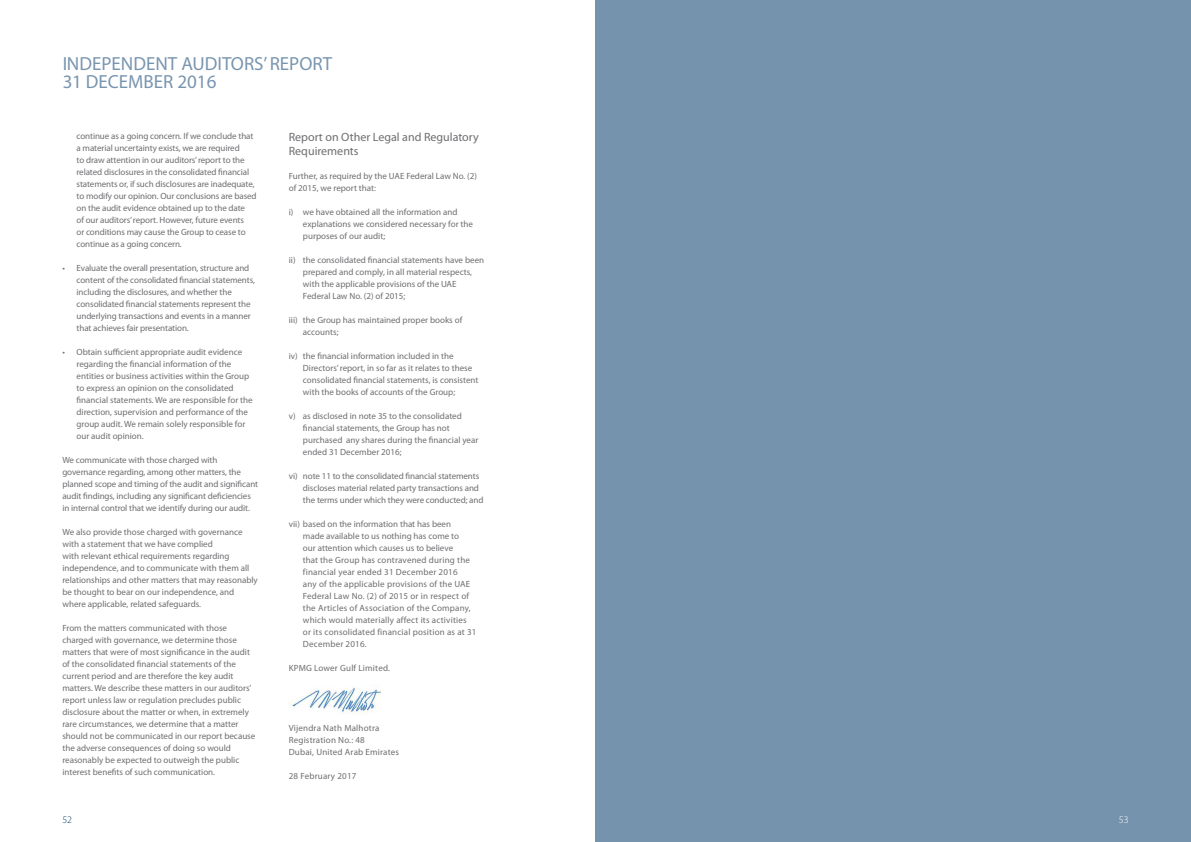
<style>
.page{position:relative;width:1191px;height:842px;background:#fff}
.page>*{position:absolute;margin:0;border:0;box-sizing:border-box;transform-origin:0 0}
.t1{font:19px/18.8px "Myriad Pro";color:#003768}
.t2{font:12px/14.4px "Myriad Pro";color:#6d6e71}
.t3{font:300 10px "Myriad Pro";color:#003768}
.t4{font:300 10px "Myriad Pro";color:#fff}
.t5{font:9px/12px "Myriad Pro";color:#6d6e71}
.t6{font:9px/12px "Myriad Pro";letter-spacing:.02em;color:#6d6e71}
</style>
<div class="page">
<div style="left:595px;top:0;width:596px;height:842px;background:#7693ad"></div>
<img style="left:290px;top:687px;width:91px;height:26px">
<h1 class="t1" style="left:62px;top:54px;width:271px">INDEPENDENT AUDITORS’ REPORT<br>31 DECEMBER 2016</h1>
<p class="t5" style="left:77px;top:130px;width:182px">continue as a going concern. If we conclude that a material uncertainty exists, we are required<br>to draw attention in our auditors’ report to the related disclosures in the consolidated financial statements or, if such disclosures are inadequate, to modify our opinion. Our conclusions are based on the audit evidence obtained up to the date<br>of our auditors’ report. However, future events<br>or conditions may cause the Group to cease to continue as a going concern.</p>
<p class="t5" style="left:77px;top:262px;width:180px;text-indent:-14px">• Evaluate the overall presentation, structure and content of the consolidated financial statements, including the disclosures, and whether the consolidated financial statements represent the underlying transactions and events in a manner that achieves fair presentation.</p>
<p class="t5" style="left:77px;top:346px;width:178px;text-indent:-14px">• Obtain sufficient appropriate audit evidence regarding the financial information of the entities or business activities within the Group to express an opinion on the consolidated financial statements. We are responsible for the direction, supervision and performance of the group audit. We remain solely responsible for our audit opinion.</p>
<p class="t5" style="left:62px;top:454px;width:197px">We communicate with those charged with governance regarding, among other matters, the planned scope and timing of the audit and significant audit findings, including any significant deficiencies in internal control that we identify during our audit.</p>
<p class="t5" style="left:62px;top:526px;width:197px">We also provide those charged with governance with a statement that we have complied<br>with relevant ethical requirements regarding independence, and to communicate with them all relationships and other matters that may reasonably be thought to bear on our independence, and where applicable, related safeguards.</p>
<p class="t5" style="left:62px;top:622px;width:194px">From the matters communicated with those charged with governance, we determine those matters that were of most significance in the audit of the consolidated financial statements of the current period and are therefore the key audit matters. We describe these matters in our auditors’ report unless law or regulation precludes public disclosure about the matter or when, in extremely rare circumstances, we determine that a matter should not be communicated in our report because the adverse consequences of doing so would reasonably be expected to outweigh the public interest benefits of such communication.</p>
<h2 class="t2" style="left:289px;top:130px;width:191px">Report on Other Legal and Regulatory<br>Requirements</h2>
<p class="t5" style="left:289px;top:170px;width:190px">Further, as required by the UAE Federal Law No. (2) of 2015, we report that:</p>
<p class="t5" style="left:303px;top:206px;width:172px;text-indent:-14px">i) we have obtained all the information and explanations we considered necessary for the purposes of our audit;</p>
<p class="t5" style="left:303px;top:254px;width:183px;text-indent:-14px">ii) the consolidated financial statements have been prepared and comply, in all material respects, with the applicable provisions of the UAE Federal Law No. (2) of 2015;</p>
<p class="t5" style="left:303px;top:314px;width:161px;text-indent:-14px">iii) the Group has maintained proper books of accounts;</p>
<p class="t5" style="left:303px;top:350px;width:177px;text-indent:-14px">iv) the financial information included in the Directors’ report, in so far as it relates to these consolidated financial statements, is consistent with the books of accounts of the Group;</p>
<p class="t5" style="left:303px;top:410px;width:177px;text-indent:-14px">v) as disclosed in note 35 to the consolidated financial statements, the Group has not purchased any shares during the financial year ended 31 December 2016;</p>
<p class="t5" style="left:303px;top:470px;width:182px;text-indent:-14px">vi) note 11 to the consolidated financial statements discloses material related party transactions and the terms under which they were conducted; and</p>
<p class="t6" style="left:303px;top:518px;width:175px;text-indent:-14px">vii) based on the information that has been<br>made available to us nothing has come to<br>our attention which causes us to believe<br>that the Group has contravened during the financial year ended 31 December 2016<br>any of the applicable provisions of the UAE Federal Law No. (2) of 2015 or in respect of the Articles of Association of the Company, which would materially affect its activities or its consolidated financial position as at 31<br>December 2016.</p>
<p class="t6" style="left:289px;top:662px;width:103px">KPMG Lower Gulf Limited.</p>
<p class="t6" style="left:289px;top:722px;width:112px">Vijendra Nath Malhotra<br>Registration No.: 48<br>Dubai, United Arab Emirates</p>
<p class="t6" style="left:289px;top:770px;width:69px">28 February 2017</p>
<p class="t3" style="left:62px;top:814px;width:11px">52</p>
<p class="t4" style="left:1118px;top:814px;width:11px">53</p>
</div>
